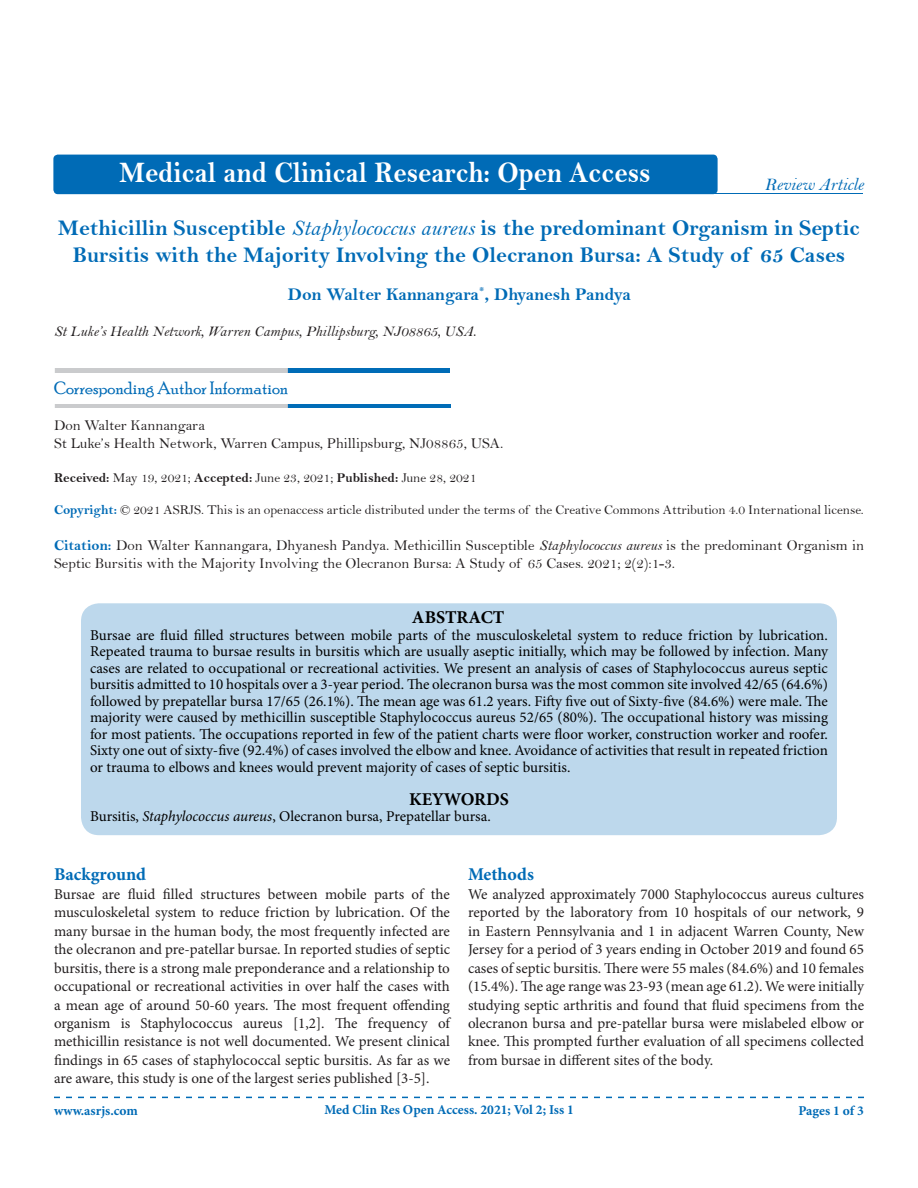
<style>
.page{position:relative;width:918px;height:1188px;background:#fff}
.page>*{position:absolute;margin:0;border:0;box-sizing:border-box;transform-origin:0 0}
.t1{font:30px "Bell MT Bold";color:#fff;scale:.92 1}
.t2{font:22.5px/27px "Bell MT Bold";color:#006bb6;text-align:center}
.t3{font:18px "Bell MT Bold";color:#006bb6}
.t4{font:18px "Poor Richard";color:#006bb6}
.t5{font:700 18px "Minion Pro";color:#006bb6}
.t6{font:700 18px "Minion Pro";color:#000}
.t7{font:18px "Bell MT Italic";color:#006bb6}
.t8{font:15px/18.5px "Minion Pro";letter-spacing:-.005em;color:#231f20;text-align:justify}
.t9{font:15px/16.5px "Minion Pro";letter-spacing:-.005em;color:#000;text-align:justify}
.t10{font:15px/18px "Bell";color:#231f20}
.t11{font:15px "Bell MT Italic";color:#231f20}
.t12{font:13.5px "Bell";color:#231f20}
.t13{font:700 13.5px "Minion Pro";color:#006bb6}
.s1{font-family:"Bell MT Italic"}
.s2{font-family:"Bell MT Bold"}
.s3{font-family:"Bell MT Bold";color:#006bb6}
.s4{font-style:italic}
</style>
<div class="page">
<svg style="left:54px;top:1097px;width:810px;height:1px"></svg>
<img style="left:55px;top:369px;width:395px;height:3px">
<img style="left:55px;top:404px;width:395px;height:4px">
<hr style="left:60px;top:194px;width:802px;height:1px;background:#006bb6">
<div style="left:53px;top:155px;width:665px;height:39px;background:#006bb6;border-radius:4px"></div>
<div style="left:81px;top:603px;width:756px;height:232px;background:#bdd8ec;border-radius:18px"></div>
<p class="t1" style="left:119px;top:155px;width:579px">Medical and Clinical Research: Open Access</p>
<p class="t7" style="left:764px;top:174px;width:101px">Review Article</p>
<p class="t2" style="left:58px;top:214px;width:804px">Methicillin Susceptible <span class="s1">Staphylococcus aureus</span> is the predominant Organism in Septic<br>Bursitis with the Majority Involving the Olecranon Bursa: A Study of 65 Cases</p>
<p class="t3" style="left:288px;top:284px;width:345px">Don Walter Kannangara<sup>*</sup>, Dhyanesh Pandya</p>
<p class="t11" style="left:54px;top:322px;width:424px">St Luke’s Health Network, Warren Campus, Phillipsburg, NJ08865, USA.</p>
<p class="t4" style="left:54px;top:377px;width:236px">Corresponding Author Information</p>
<p class="t10" style="left:54px;top:416px;width:152px">Don Walter Kannangara</p>
<p class="t10" style="left:54px;top:434px;width:451px">St Luke’s Health Network, Warren Campus, Phillipsburg, NJ08865, USA.</p>
<p class="t12" style="left:54px;top:469px;width:424px"><span class="s2">Received:</span> May 19, 2021; <span class="s2">Accepted:</span> June 23, 2021; <span class="s2">Published:</span> June 28, 2021</p>
<p class="t12" style="left:54px;top:502px;width:811px"><span class="s3">Copyright:</span> © 2021 ASRJS. This is an openaccess article distributed under the terms of the Creative Commons Attribution 4.0 International license.</p>
<p class="t10" style="left:54px;top:536px;width:811px"><span class="s3">Citation:</span> Don Walter Kannangara, Dhyanesh Pandya. Methicillin Susceptible <span class="s1">Staphylococcus aureus</span> is the predominant Organism in<br>Septic Bursitis with the Majority Involving the Olecranon Bursa: A Study of 65 Cases. 2021; 2(2):1-3.</p>
<p class="t6" style="left:412px;top:605px;width:94px">ABSTRACT</p>
<p class="t9" style="left:90px;top:627px;width:740px">Bursae are fluid filled structures between mobile parts of the musculoskeletal system to reduce friction by lubrication.<br>Repeated trauma to bursae results in bursitis which are usually aseptic initially, which may be followed by infection. Many cases are related to occupational or recreational activities. We present an analysis of cases of Staphylococcus aureus septic bursitis admitted to 10 hospitals over a 3-year period. The olecranon bursa was the most common site involved 42/65 (64.6%) followed by prepatellar bursa 17/65 (26.1%). The mean age was 61.2 years. Fifty five out of Sixty-five (84.6%) were male. The majority were caused by methicillin susceptible Staphylococcus aureus 52/65 (80%). The occupational history was missing for most patients. The occupations reported in few of the patient charts were floor worker, construction worker and roofer.<br>Sixty one out of sixty-five (92.4%) of cases involved the elbow and knee. Avoidance of activities that result in repeated friction or trauma to elbows and knees would prevent majority of cases of septic bursitis.</p>
<p class="t6" style="left:409px;top:787px;width:101px">KEYWORDS</p>
<p class="t9" style="left:90px;top:808px;width:402px">Bursitis, <span class="s4">Staphylococcus aureus</span>, Olecranon bursa, Prepatellar bursa.</p>
<p class="t5" style="left:54px;top:862px;width:94px">Background</p>
<p class="t8" style="left:54px;top:885px;width:398px">Bursae are fluid filled structures between mobile parts of the musculoskeletal system to reduce friction by lubrication. Of the many bursae in the human body, the most frequently infected are the olecranon and pre-patellar bursae. In reported studies of septic bursitis, there is a strong male preponderance and a relationship to occupational or recreational activities in over half the cases with a mean age of around 50-60 years. The most frequent offending organism is Staphylococcus aureus [1,2]. The frequency of methicillin resistance is not well documented. We present clinical findings in 65 cases of staphylococcal septic bursitis. As far as we are aware, this study is one of the largest series published [3-5].</p>
<p class="t5" style="left:468px;top:862px;width:67px">Methods</p>
<p class="t8" style="left:468px;top:885px;width:398px">We analyzed approximately 7000 Staphylococcus aureus cultures reported by the laboratory from 10 hospitals of our network, 9 in Eastern Pennsylvania and 1 in adjacent Warren County, New Jersey for a period of 3 years ending in October 2019 and found 65 cases of septic bursitis. There were 55 males (84.6%) and 10 females (15.4%). The age range was 23-93 (mean age 61.2). We were initially studying septic arthritis and found that fluid specimens from the olecranon bursa and pre-patellar bursa were mislabeled elbow or knee. This prompted further evaluation of all specimens collected from bursae in different sites of the body.</p>
<p class="t13" style="left:54px;top:1101px;width:85px">www.asrjs.com</p>
<p class="t13" style="left:324px;top:1100px;width:251px">Med Clin Res Open Access. 2021; Vol 2; Iss 1</p>
<p class="t13" style="left:798px;top:1101px;width:67px">Pages 1 of 3</p>
</div>
